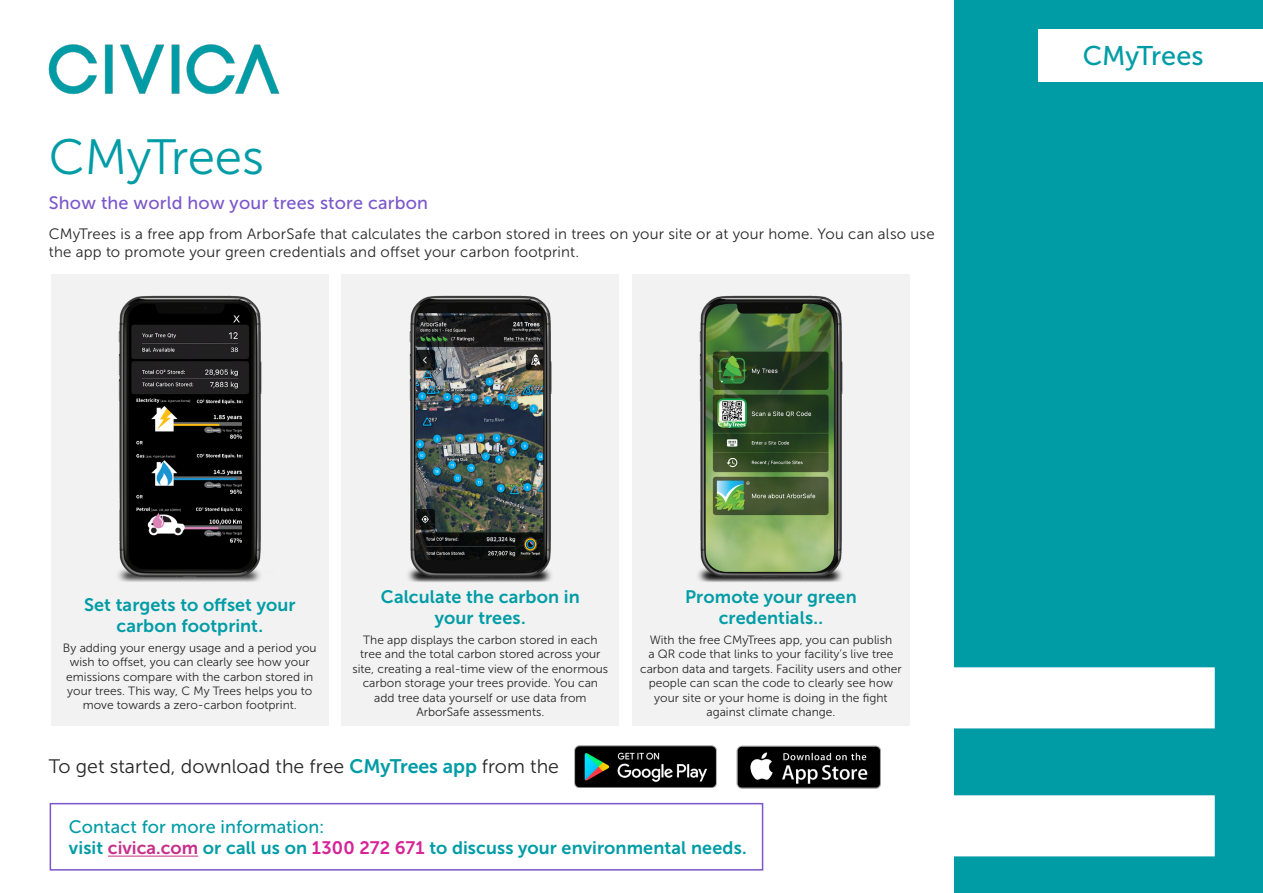
<style>
.page{position:relative;width:1263px;height:893px;background:#fff}
.page>*{position:absolute;margin:0;border:0;box-sizing:border-box;transform-origin:0 0}
.t1{font:624px "Museo Sans 700";color:#fff}
.t2{font:49.5px "Museo Sans 300";letter-spacing:-.005em;color:#009ca6}
.t3{font:27px "Museo Sans 500";letter-spacing:-.005em;color:#009ca6}
.t4{font:19.5px "Museo Sans 300";color:#262626}
.t5{font:18px/21.6px "Museo Sans 700";letter-spacing:.005em;color:#009ca6;text-align:center}
.t6{font:18px "Museo Sans 500";letter-spacing:.01em;color:#7b57cb}
.t7{font:18px "Museo Sans 500";letter-spacing:.005em;color:#009ca6}
.t8{font:15px/18px "Museo Sans 300";letter-spacing:.015em;color:#262626}
.t9{font:12px/14.4px "Museo Sans 300";color:#262626;text-align:center}
.s1{font-family:"Museo Sans 700";color:#009ca6}
.s2{color:#c7308a}
.s3{color:#d62598}
</style>
<div class="page">
<img style="left:48px;top:44px;width:232px;height:51px">
<div style="left:955px;top:0;width:308px;height:893px;background:#009ca6"></div>
<div style="left:1038px;top:30px;width:225px;height:52px;background:#fff"></div>
<div style="left:50px;top:803px;width:713px;height:68px;border:2px solid #7b57cb"></div>
<hr style="left:108px;top:856px;width:90px;height:1px;background:#c7308a">
<div style="left:51px;top:275px;width:278px;height:451px;background:#f2f2f2"></div>
<div style="left:341px;top:275px;width:278px;height:451px;background:#f2f2f2"></div>
<div style="left:632px;top:275px;width:278px;height:451px;background:#f2f2f2"></div>
<img style="left:118px;top:295px;width:144px;height:287px">
<img style="left:408px;top:295px;width:144px;height:287px">
<img style="left:698px;top:295px;width:145px;height:287px">
<img style="left:736px;top:745px;width:144px;height:43px">
<img style="left:574px;top:745px;width:143px;height:43px">
<h2 class="t2" style="left:49px;top:130px;width:217px">CMyTrees</h2>
<h3 class="t6" style="left:49px;top:193px;width:381px">Show the world how your trees store carbon</h3>
<p class="t8" style="left:49px;top:225px;width:887px">CMyTrees is a free app from ArborSafe that calculates the carbon stored in trees on your site or at your home. You can also use the app to promote your green credentials and offset your carbon footprint.</p>
<h3 class="t3" style="left:1083px;top:41px;width:122px">CMyTrees</h3>
<h3 class="t5" style="left:84px;top:594px;width:213px">Set targets to offset your carbon footprint.</h3>
<p class="t9" style="left:63px;top:640px;width:255px">By adding your energy usage and a period you wish to offset, you can clearly see how your emissions compare with the carbon stored in your trees. This way, C My Trees helps you to move towards a zero-carbon footprint.</p>
<h3 class="t5" style="left:381px;top:586px;width:200px">Calculate the carbon in your trees.</h3>
<p class="t9" style="left:352px;top:633px;width:257px">The app displays the carbon stored in each tree and the total carbon stored across your site, creating a real-time view of the enormous carbon storage your trees provide. You can add tree data yourself or use data from ArborSafe assessments.</p>
<h3 class="t4" style="left:49px;top:755px;width:512px">To get started, download the free <span class="s1">CMyTrees app</span> from the</h3>
<h3 class="t5" style="left:685px;top:586px;width:173px">Promote your green credentials..</h3>
<p class="t9" style="left:640px;top:633px;width:263px">With the free CMyTrees app, you can publish<br>a QR code that links to your facility’s live tree carbon data and targets. Facility users and other people can scan the code to clearly see how your site or your home is doing in the fight against climate change.</p>
<h3 class="t7" style="left:69px;top:817px;width:257px">Contact for more information:</h3>
<h3 class="t5" style="left:69px;top:837px;width:679px">visit <span class="s2">civica.com</span> or call us on <span class="s3">1300 272 671</span> to discuss your environmental needs.</h3>
<h1 class="t1" style="left:859px;top:377px;width:408px">=</h1>
</div>
